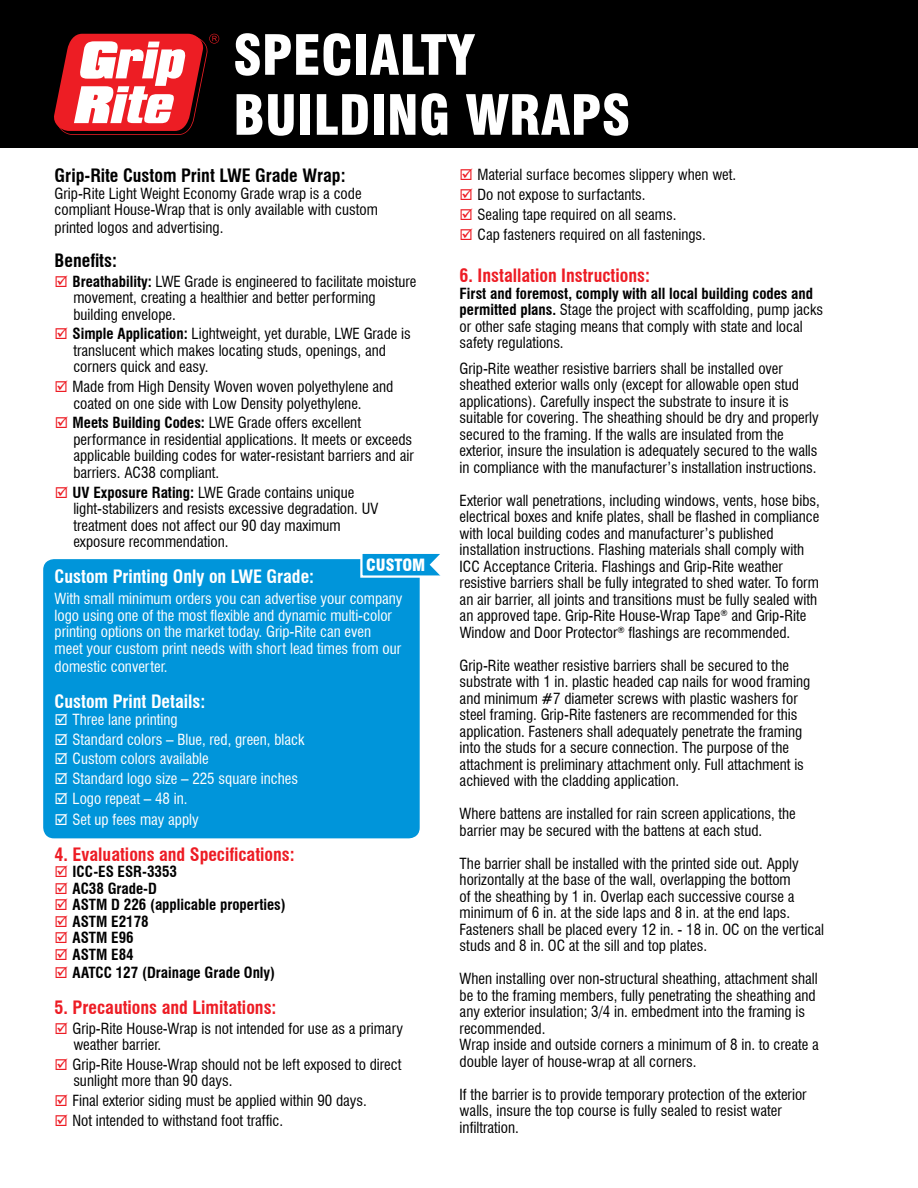
<style>
.page{position:relative;width:918px;height:1188px;background:#fff}
.page>*{position:absolute;margin:0;border:0;box-sizing:border-box;transform-origin:0 0}
.t1{font:900 condensed 54px/60px "Swiss 721 BT";letter-spacing:.005em;color:#fff}
.t2{font:700 condensed 18px "Swiss 721 BT";color:#ed1c24}
.t3{font:700 condensed 18px "Swiss 721 BT";color:#fff}
.t4{font:700 condensed 18px "Swiss 721 BT";color:#000}
.t5{font:900 condensed 16.5px "Swiss 721 BT";color:#fff}
.t6{font:condensed 15px/16.5px "Swiss 721 BT";color:#000}
.t7{font:condensed 15px/16.5px "Swiss 721 BT";color:#fff}
.t8{font:700 condensed 15px "Swiss 721 BT";color:#000}
.s1{color:#ed1c24}
.s2{font-weight:700}
</style>
<div class="page">
<div style="left:0;top:0;width:918px;height:148px;background:#000"></div>
<svg style="left:54px;top:34px;width:165px;height:101px"></svg>
<div style="left:43px;top:559px;width:377px;height:279px;background:#0095da;border-radius:11px"></div>
<div style="left:360px;top:552px;width:83px;height:26px;background:#0095da;border:2px solid #fff"></div>
<svg style="left:430px;top:553px;width:11px;height:24px"></svg>
<h1 class="t1" style="left:233px;top:25px;width:398px">SPECIALTY<br>BUILDING WRAPS</h1>
<p class="t4" style="left:55px;top:165px;width:292px">Grip-Rite Custom Print LWE Grade Wrap:</p>
<p class="t6" style="left:55px;top:185px;width:325px">Grip-Rite Light Weight Economy Grade wrap is a code compliant House-Wrap that is only available with custom</p>
<p class="t6" style="left:55px;top:220px;width:170px">printed logos and advertising.</p>
<p class="t4" style="left:55px;top:250px;width:64px">Benefits:</p>
<p class="t6" style="left:73px;top:273px;width:345px;text-indent:-19px"><span class="s1">☑</span> <span class="s2">Breathability:</span> LWE Grade is engineered to facilitate moisture movement, creating a healthier and better performing building envelope.</p>
<p class="t6" style="left:73px;top:326px;width:339px;text-indent:-19px"><span class="s1">☑</span> <span class="s2">Simple Application:</span> Lightweight, yet durable, LWE Grade is translucent which makes locating studs, openings, and corners quick and easy.</p>
<p class="t6" style="left:73px;top:378px;width:322px;text-indent:-19px"><span class="s1">☑</span> Made from High Density Woven woven polyethylene and coated on one side with Low Density polyethylene.</p>
<p class="t6" style="left:73px;top:415px;width:342px;text-indent:-19px"><span class="s1">☑</span> <span class="s2">Meets Building Codes:</span> LWE Grade offers excellent performance in residential applications. It meets or exceeds applicable building codes for water-resistant barriers and air barriers. AC38 compliant.</p>
<p class="t6" style="left:73px;top:484px;width:306px;text-indent:-19px"><span class="s1">☑</span> <span class="s2">UV Exposure Rating:</span> LWE Grade contains unique light-stabilizers and resists excessive degradation. UV treatment does not affect our 90 day maximum exposure recommendation.</p>
<p class="t3" style="left:55px;top:566px;width:261px">Custom Printing Only on LWE Grade:</p>
<p class="t7" style="left:55px;top:590px;width:349px">With small minimum orders you can advertise your company logo using one of the most flexible and dynamic multi-color printing options on the market today. Grip-Rite can even meet your custom print needs with short lead times from our</p>
<p class="t7" style="left:55px;top:658px;width:114px">domestic converter.</p>
<p class="t3" style="left:55px;top:691px;width:152px">Custom Print Details:</p>
<p class="t7" style="left:55px;top:711px;width:124px">☑ Three lane printing</p>
<p class="t7" style="left:55px;top:731px;width:251px">☑ Standard colors – Blue, red, green, black</p>
<p class="t7" style="left:55px;top:751px;width:156px">☑ Custom colors available</p>
<p class="t7" style="left:55px;top:770px;width:245px">☑ Standard logo size – 225 square inches</p>
<p class="t7" style="left:55px;top:790px;width:134px">☑ Logo repeat – 48 in.</p>
<p class="t7" style="left:55px;top:811px;width:146px">☑ Set up fees may apply</p>
<p class="t2" style="left:55px;top:844px;width:242px">4. Evaluations and Specifications:</p>
<p class="t8" style="left:55px;top:863px;width:124px"><span class="s1">☑</span> ICC-ES ESR-3353</p>
<p class="t8" style="left:55px;top:880px;width:104px"><span class="s1">☑</span> AC38 Grade-D</p>
<p class="t8" style="left:55px;top:896px;width:233px"><span class="s1">☑</span> ASTM D 226 (applicable properties)</p>
<p class="t8" style="left:55px;top:913px;width:96px"><span class="s1">☑</span> ASTM E2178</p>
<p class="t8" style="left:55px;top:929px;width:81px"><span class="s1">☑</span> ASTM E96</p>
<p class="t8" style="left:55px;top:946px;width:81px"><span class="s1">☑</span> ASTM E84</p>
<p class="t8" style="left:55px;top:964px;width:222px"><span class="s1">☑</span> AATCC 127 (Drainage Grade Only)</p>
<p class="t2" style="left:55px;top:997px;width:223px">5. Precautions and Limitations:</p>
<p class="t6" style="left:73px;top:1020px;width:331px;text-indent:-19px"><span class="s1">☑</span> Grip-Rite House-Wrap is not intended for use as a primary weather barrier.</p>
<p class="t6" style="left:73px;top:1056px;width:330px;text-indent:-19px"><span class="s1">☑</span> Grip-Rite House-Wrap should not be left exposed to direct sunlight more than 90 days.</p>
<p class="t6" style="left:55px;top:1093px;width:314px"><span class="s1">☑</span> Final exterior siding must be applied within 90 days.</p>
<p class="t6" style="left:55px;top:1112px;width:230px"><span class="s1">☑</span> Not intended to withstand foot traffic.</p>
<p class="t6" style="left:460px;top:167px;width:278px"><span class="s1">☑</span> Material surface becomes slippery when wet.</p>
<p class="t6" style="left:460px;top:186px;width:187px"><span class="s1">☑</span> Do not expose to surfactants.</p>
<p class="t6" style="left:460px;top:206px;width:218px"><span class="s1">☑</span> Sealing tape required on all seams.</p>
<p class="t6" style="left:460px;top:226px;width:248px"><span class="s1">☑</span> Cap fasteners required on all fastenings.</p>
<p class="t2" style="left:460px;top:265px;width:192px">6. Installation Instructions:</p>
<p class="t6" style="left:460px;top:285px;width:365px"><span class="s2">First and foremost, comply with all local building codes and permitted plans.</span> Stage the project with scaffolding, pump jacks or other safe staging means that comply with state and local safety regulations.</p>
<p class="t6" style="left:460px;top:360px;width:361px">Grip-Rite weather resistive barriers shall be installed over sheathed exterior walls only (except for allowable open stud applications). Carefully inspect the substrate to insure it is suitable for covering. The sheathing should be dry and properly secured to the framing. If the walls are insulated from the exterior, insure the insulation is adequately secured to the walls in compliance with the manufacturer’s installation instructions.</p>
<p class="t6" style="left:460px;top:492px;width:362px">Exterior wall penetrations, including windows, vents, hose bibs, electrical boxes and knife plates, shall be flashed in compliance with local building codes and manufacturer’s published installation instructions. Flashing materials shall comply with ICC Acceptance Criteria. Flashings and Grip-Rite weather resistive barriers shall be fully integrated to shed water. To form an air barrier, all joints and transitions must be fully sealed with an approved tape. Grip-Rite House-Wrap Tape<sup>®</sup> and Grip-Rite Window and Door Protector<sup>®</sup> flashings are recommended.</p>
<p class="t6" style="left:460px;top:657px;width:352px">Grip-Rite weather resistive barriers shall be secured to the substrate with 1 in. plastic headed cap nails for wood framing and minimum #7 diameter screws with plastic washers for steel framing. Grip-Rite fasteners are recommended for this application. Fasteners shall adequately penetrate the framing into the studs for a secure connection. The purpose of the attachment is preliminary attachment only. Full attachment is achieved with the cladding application.</p>
<p class="t6" style="left:460px;top:805px;width:338px">Where battens are installed for rain screen applications, the barrier may be secured with the battens at each stud.</p>
<p class="t6" style="left:460px;top:855px;width:366px">The barrier shall be installed with the printed side out. Apply horizontally at the base of the wall, overlapping the bottom<br>of the sheathing by 1 in. Overlap each successive course a minimum of 6 in. at the side laps and 8 in. at the end laps.<br>Fasteners shall be placed every 12 in. - 18 in. OC on the vertical studs and 8 in. OC at the sill and top plates.</p>
<p class="t6" style="left:460px;top:970px;width:361px">When installing over non-structural sheathing, attachment shall be to the framing members, fully penetrating the sheathing and any exterior insulation; 3/4 in. embedment into the framing is recommended.<br>Wrap inside and outside corners a minimum of 8 in. to create a double layer of house-wrap at all corners.</p>
<p class="t6" style="left:460px;top:1086px;width:348px">If the barrier is to provide temporary protection of the exterior walls, insure the top course is fully sealed to resist water infiltration.</p>
<p class="t5" style="left:366px;top:555px;width:61px">CUSTOM</p>
</div>
